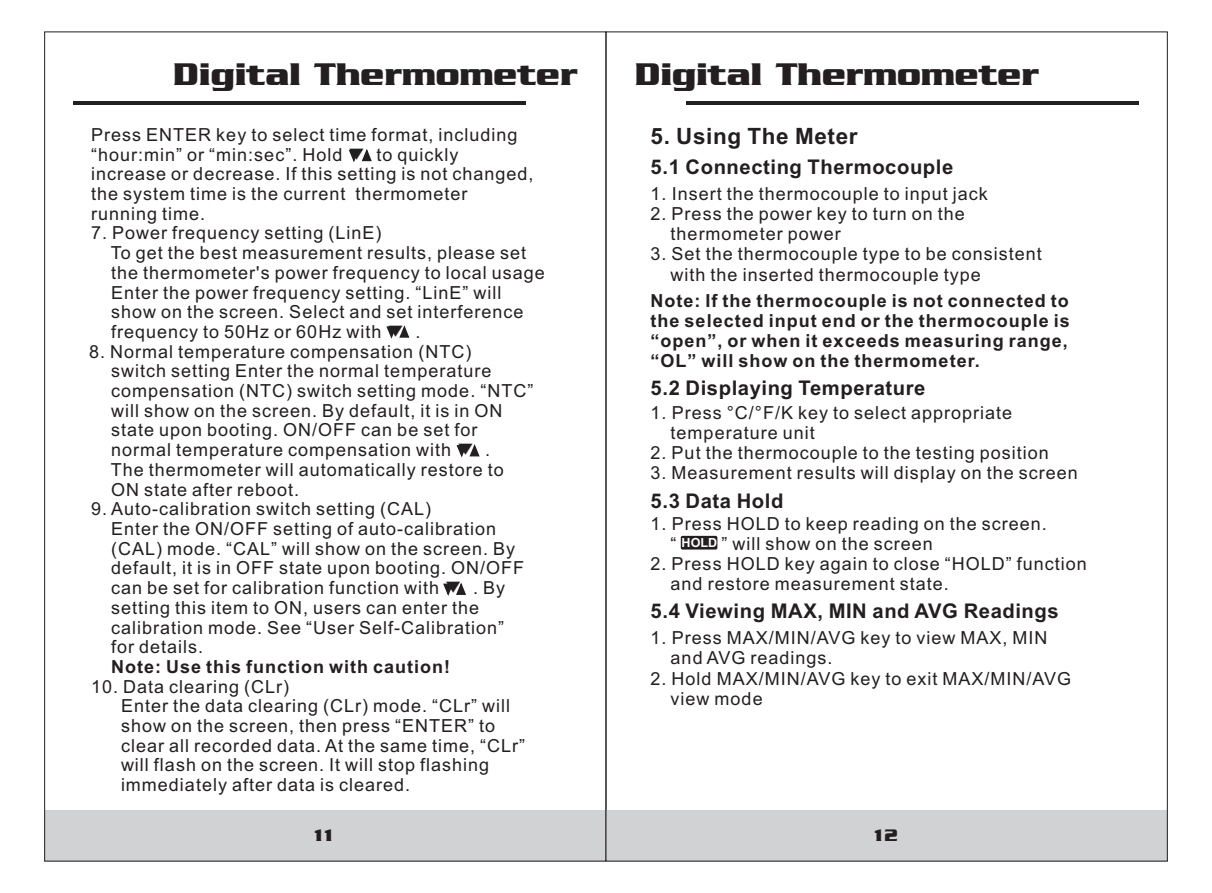
<style>
.page{position:relative;width:1212px;height:893px;background:#fff}
.page>*{position:absolute;margin:0;border:0;box-sizing:border-box;transform-origin:0 0}
.t1{font:33.75px "Babylon 5";color:#231f20}
.t2{font:700 22.5px "Arial";letter-spacing:.03em;color:#231f20}
.t3{font:700 20.25px "Arial";letter-spacing:.03em;color:#231f20}
.t4{font:18px/19.8px "Arial";letter-spacing:.055em;color:#231f20}
.t5{font:700 18px/20px "Arial";letter-spacing:.055em;color:#231f20;text-align:justify}
.t6{font:18px "Babylon 5";color:#231f20}
.t7{font:700 12.6px "Arial";color:#fff}
.s1{font-family:"Adobe Myungjo Std"}
</style>
<div class="page">
<div style="left:45px;top:810px;width:561px;height:51px;background:#d1d2d4"></div>
<hr style="left:73px;top:101px;width:453px;height:4px;background:#231f20">
<div style="left:606px;top:810px;width:561px;height:51px;background:#d1d2d4"></div>
<hr style="left:686px;top:101px;width:452px;height:4px;background:#231f20">
<div style="left:681px;top:536px;width:36px;height:14px;background:#231f20;border-radius:2px"></div>
<svg style="left:349px;top:149px;width:23px;height:13px"></svg>
<svg style="left:456px;top:444px;width:24px;height:13px"></svg>
<svg style="left:443px;top:583px;width:23px;height:13px"></svg>
<svg style="left:386px;top:325px;width:24px;height:14px"></svg>
<h1 class="t1" style="left:173px;top:64px;width:406px">Digital Thermometer</h1>
<h1 class="t1" style="left:635px;top:64px;width:406px">Digital Thermometer</h1>
<p class="t2" style="left:651px;top:127px;width:208px">5. Using The Meter</p>
<p class="t3" style="left:651px;top:160px;width:304px">5.1 Connecting Thermocouple</p>
<p class="t4" style="left:651px;top:186px;width:339px">1. Insert the thermocouple to input jack</p>
<p class="t4" style="left:671px;top:206px;width:296px;text-indent:-20px">2. Press the power key to turn on the thermometer power</p>
<p class="t4" style="left:671px;top:246px;width:373px;text-indent:-20px">3. Set the thermocouple type to be consistent with the inserted thermocouple type</p>
<p class="t5" style="left:651px;top:292px;width:421px">Note: If the thermocouple is not connected to the selected input end or the thermocouple is “open”, or when it exceeds measuring range, “OL” will show on the thermometer.</p>
<p class="t3" style="left:651px;top:380px;width:276px">5.2 Displaying Temperature</p>
<p class="t4" style="left:671px;top:404px;width:343px;text-indent:-20px">1. Press °C/°F/K key to select appropriate temperature unit</p>
<p class="t4" style="left:651px;top:444px;width:400px">2. Put the thermocouple to the testing position</p>
<p class="t4" style="left:651px;top:464px;width:429px">3. Measurement results will display on the screen</p>
<p class="t3" style="left:651px;top:493px;width:134px">5.3 Data Hold</p>
<p class="t4" style="left:671px;top:515px;width:378px;text-indent:-20px">1. Press HOLD to keep reading on the screen. “</p>
<p class="t4" style="left:91px;top:126px;width:444px">Press ENTER key to select time format, including “hour:min” or “min:sec”. Hold <span class="s1">▼</span> to quickly increase or decrease. If this setting is not changed, the system time is the current thermometer running time.</p>
<p class="t4" style="left:111px;top:225px;width:435px;text-indent:-20px">7. Power frequency setting (LinE)<br>To get the best measurement results, please set the thermometer's power frequency to local usage Enter the power frequency setting. “LinE” will show on the screen. Select and set interference frequency to 50Hz or 60Hz with <span class="s1">▼</span> .</p>
<p class="t4" style="left:111px;top:343px;width:424px;text-indent:-22px">8. Normal temperature compensation (NTC)<br>switch setting Enter the normal temperature compensation (NTC) switch setting mode. “NTC” will show on the screen. By default, it is in ON state upon booting. ON/OFF can be set for normal temperature compensation with <span class="s1">▼</span> .<br>The thermometer will automatically restore to ON state after reboot.</p>
<p class="t4" style="left:111px;top:501px;width:415px;text-indent:-20px">9. Auto-calibration switch setting (CAL)<br>Enter the ON/OFF setting of auto-calibration (CAL) mode. “CAL” will show on the screen. By default, it is in OFF state upon booting. ON/OFF can be set for calibration function with <span class="s1">▼</span> . By setting this item to ON, users can enter the calibration mode. See “User Self-Calibration” for details.</p>
<p class="t5" style="left:111px;top:658px;width:340px">Note: Use this function with caution!</p>
<p class="t4" style="left:121px;top:678px;width:406px;text-indent:-30px">10. Data clearing (CLr)<br>Enter the data clearing (CLr) mode. “CLr” will show on the screen, then press “ENTER” to clear all recorded data. At the same time, “CLr” will flash on the screen. It will stop flashing immediately after data is cleared.</p>
<p class="t4" style="left:722px;top:536px;width:213px">” will show on the screen</p>
<p class="t4" style="left:671px;top:556px;width:418px;text-indent:-20px">2. Press HOLD key again to close “HOLD” function and restore measurement state.</p>
<p class="t3" style="left:651px;top:604px;width:410px">5.4 Viewing MAX, MIN and AVG Readings</p>
<p class="t4" style="left:671px;top:630px;width:378px;text-indent:-20px">1. Press MAX/MIN/AVG key to view MAX, MIN and AVG readings.</p>
<p class="t4" style="left:671px;top:670px;width:402px;text-indent:-20px">2. Hold MAX/MIN/AVG key to exit MAX/MIN/AVG view mode</p>
<p class="t7" style="left:681px;top:538px;width:37px">HOLD</p>
<p class="t6" style="left:314px;top:830px;width:20px">11</p>
<p class="t6" style="left:874px;top:830px;width:25px">12</p>
</div>
